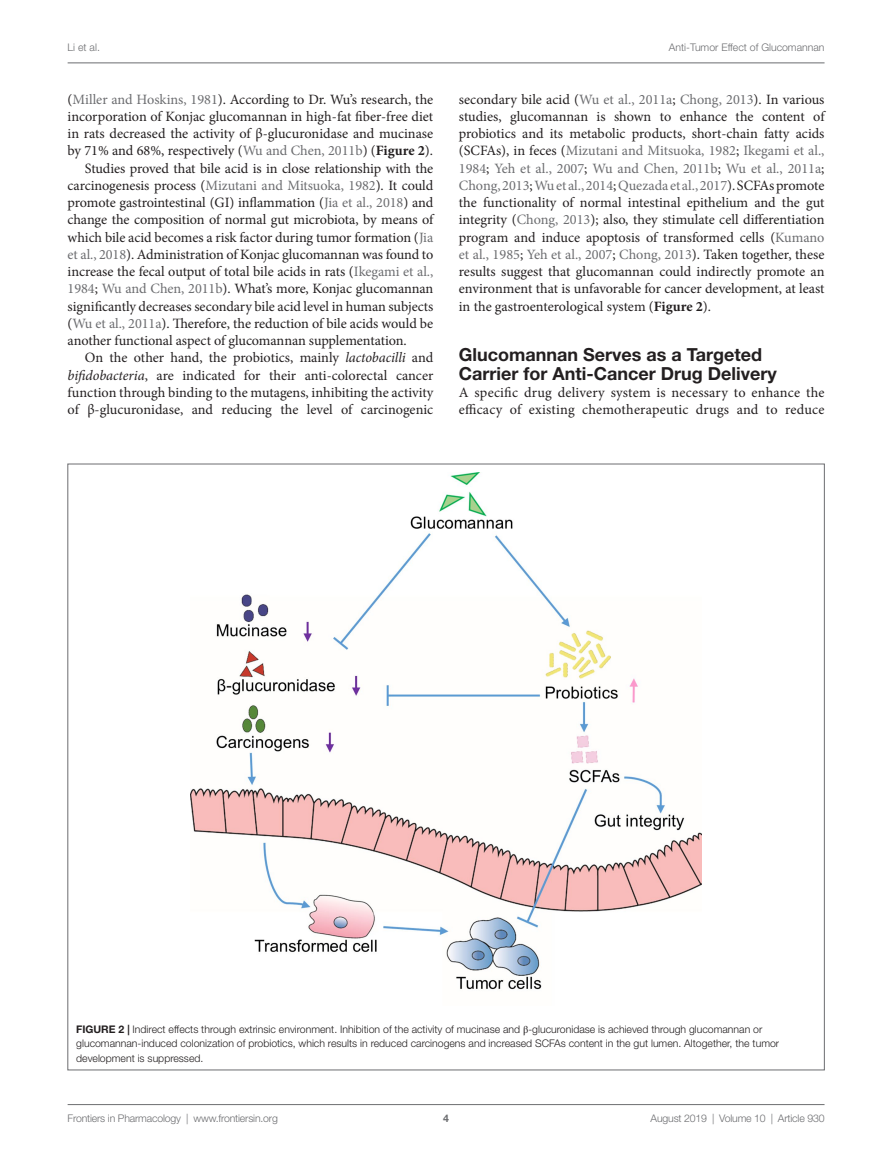
<style>
.page{position:relative;width:893px;height:1170px;background:#fff}
.page>*{position:absolute;margin:0;border:0;box-sizing:border-box;transform-origin:0 0}
._2{font:700 18px/18.8px "Helvetica Neue LT Std";color:#231f20}
.T{font:14.25px/17.2px "Minion Pro";letter-spacing:-.005em;color:#231f20;text-align:justify}
.T1{font:14.25px/17.2px "Minion Pro";letter-spacing:.01em;color:#231f20;text-align:justify}
.FC{font:300 10.5px/14.2px "Helvetica Neue LT Std";color:#231f20}
.t1{font:300 10.5px "Helvetica Neue LT Std";letter-spacing:-.015em;color:#6c6d70}
.t2{font:700 10.5px "Helvetica Neue LT Std";color:#6c6d70}
.s1{color:#6c6d70}
.s2{font-weight:700}
.s3{font-style:italic}
.s4{font-family:"STIX General";font-weight:400}
</style>
<div class="page">
<hr style="left:68px;top:63px;width:756px;height:1px;background:#6c6d70">
<hr style="left:68px;top:1104px;width:756px;height:1px;background:#6c6d70">
<img style="left:191px;top:472px;width:510px;height:518px">
<p class="t1" style="left:68px;top:41px;width:34px">Li et al.</p>
<p class="t1" style="left:669px;top:41px;width:157px">Anti-Tumor Effect of Glucomannan</p>
<p class="T1" style="left:68px;top:90px;width:367px">(<span class="s1">Miller and Hoskins, 1981</span>). According to Dr. Wu’s research, the incorporation of Konjac glucomannan in high-fat fiber-free diet in rats decreased the activity of β-glucuronidase and mucinase by 71% and 68%, respectively (<span class="s1">Wu and Chen, 2011b</span>) (<span class="s2">Figure 2</span>).</p>
<p class="T" style="left:68px;top:159px;width:367px;text-indent:17px">Studies proved that bile acid is in close relationship with the carcinogenesis process (<span class="s1">Mizutani and Mitsuoka, 1982</span>). It could promote gastrointestinal (GI) inflammation (<span class="s1">Jia et al., 2018</span>) and change the composition of normal gut microbiota, by means of which bile acid becomes a risk factor during tumor formation (<span class="s1">Jia et al., 2018</span>). Administration of Konjac glucomannan was found to increase the fecal output of total bile acids in rats (<span class="s1">Ikegami et al., 1984</span>; <span class="s1">Wu and Chen, 2011b</span>). What’s more, Konjac glucomannan significantly decreases secondary bile acid level in human subjects (<span class="s1">Wu et al., 2011a</span>). Therefore, the reduction of bile acids would be another functional aspect of glucomannan supplementation.</p>
<p class="T" style="left:68px;top:349px;width:367px;text-indent:17px">On the other hand, the probiotics, mainly <span class="s3">lactobacilli</span> and <span class="s3">bifidobacteria</span>, are indicated for their anti-colorectal cancer function through binding to the mutagens, inhibiting the activity of β-glucuronidase, and reducing the level of carcinogenic</p>
<p class="T" style="left:459px;top:90px;width:367px">secondary bile acid (<span class="s1">Wu et al., 2011a</span>; <span class="s1">Chong, 2013</span>). In various studies, glucomannan is shown to enhance the content of probiotics and its metabolic products, short-chain fatty acids (SCFAs), in feces (<span class="s1">Mizutani and Mitsuoka, 1982</span>; <span class="s1">Ikegami et al., 1984</span>; <span class="s1">Yeh et al., 2007</span>; <span class="s1">Wu and Chen, 2011b</span>; <span class="s1">Wu et al., 2011a</span>; <span class="s1">Chong, 2013</span>; <span class="s1">Wu et al., 2014</span>; <span class="s1">Quezada et al., 2017</span>). SCFAs promote the functionality of normal intestinal epithelium and the gut integrity (<span class="s1">Chong, 2013</span>); also, they stimulate cell differentiation program and induce apoptosis of transformed cells (<span class="s1">Kumano et al., 1985</span>; <span class="s1">Yeh et al., 2007</span>; <span class="s1">Chong, 2013</span>). Taken together, these results suggest that glucomannan could indirectly promote an environment that is unfavorable for cancer development, at least in the gastroenterological system (<span class="s2">Figure 2</span>).</p>
<p class="_2" style="left:459px;top:345px;width:319px">Glucomannan Serves as a Targeted<br>Carrier for Anti-Cancer Drug Delivery</p>
<p class="T1" style="left:459px;top:384px;width:367px">A specific drug delivery system is necessary to enhance the efficacy of existing chemotherapeutic drugs and to reduce</p>
<p class="FC" style="left:76px;top:1021px;width:704px"><span class="s2">FIGURE 2 |</span> Indirect effects through extrinsic environment. Inhibition of the activity of mucinase and <span class="s4">β</span>-glucuronidase is achieved through glucomannan or glucomannan-induced colonization of probiotics, which results in reduced carcinogens and increased SCFAs content in the gut lumen. Altogether, the tumor development is suppressed.</p>
<p class="t1" style="left:68px;top:1111px;width:212px">Frontiers in Pharmacology | www.frontiersin.org</p>
<p class="t2" style="left:443px;top:1111px;width:7px">4</p>
<p class="t1" style="left:651px;top:1111px;width:175px">August 2019 | Volume 10 | Article 930</p>
</div>
